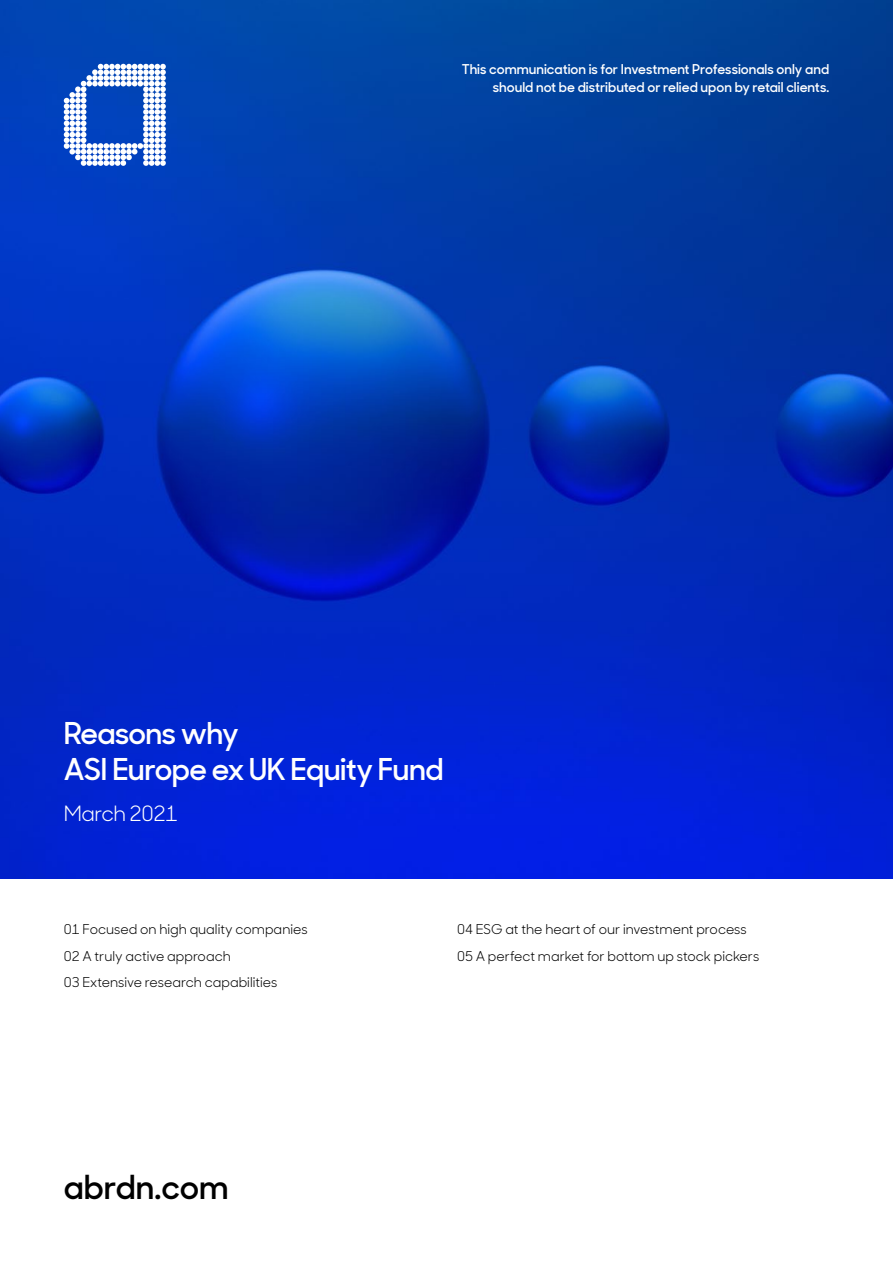
<style>
.page{position:relative;width:893px;height:1263px;background:#fff}
.page>*{position:absolute;margin:0;border:0;box-sizing:border-box;transform-origin:0 0}
.t1{font:600 33px "Sharp Sans Display No 1";color:#000}
.t2{font:600 30px/36px "Sharp Sans Display No 1";letter-spacing:-.02em;color:#fff}
.t3{font:21px "Sharp Sans Display No 1";letter-spacing:-.02em;color:#fff}
.t4{font:13.5px/26.5px "Sharp Sans Display No 1";color:#000}
.t5{font:600 13.5px/18px "Sharp Sans Display No 1";color:#fff;text-align:right}
</style>
<div class="page">
<img style="left:0;top:0;width:893px;height:878px">
<svg style="left:64px;top:64px;width:102px;height:102px"></svg>
<p class="t5" style="left:462px;top:59px;width:369px">This communication is for Investment Professionals only and should not be distributed or relied upon by retail clients.</p>
<h2 class="t2" style="left:64px;top:713px;width:381px">Reasons why<br>ASI Europe ex UK Equity Fund</h2>
<h3 class="t3" style="left:64px;top:797px;width:115px">March 2021</h3>
<p class="t4" style="left:64px;top:915px;width:245px">01 Focused on high quality companies<br>02 A truly active approach<br>03 Extensive research capabilities</p>
<p class="t4" style="left:457px;top:915px;width:304px">04 ESG at the heart of our investment process<br>05 A perfect market for bottom up stock pickers</p>
<h1 class="t1" style="left:64px;top:1162px;width:166px">abrdn.com</h1>
</div>
